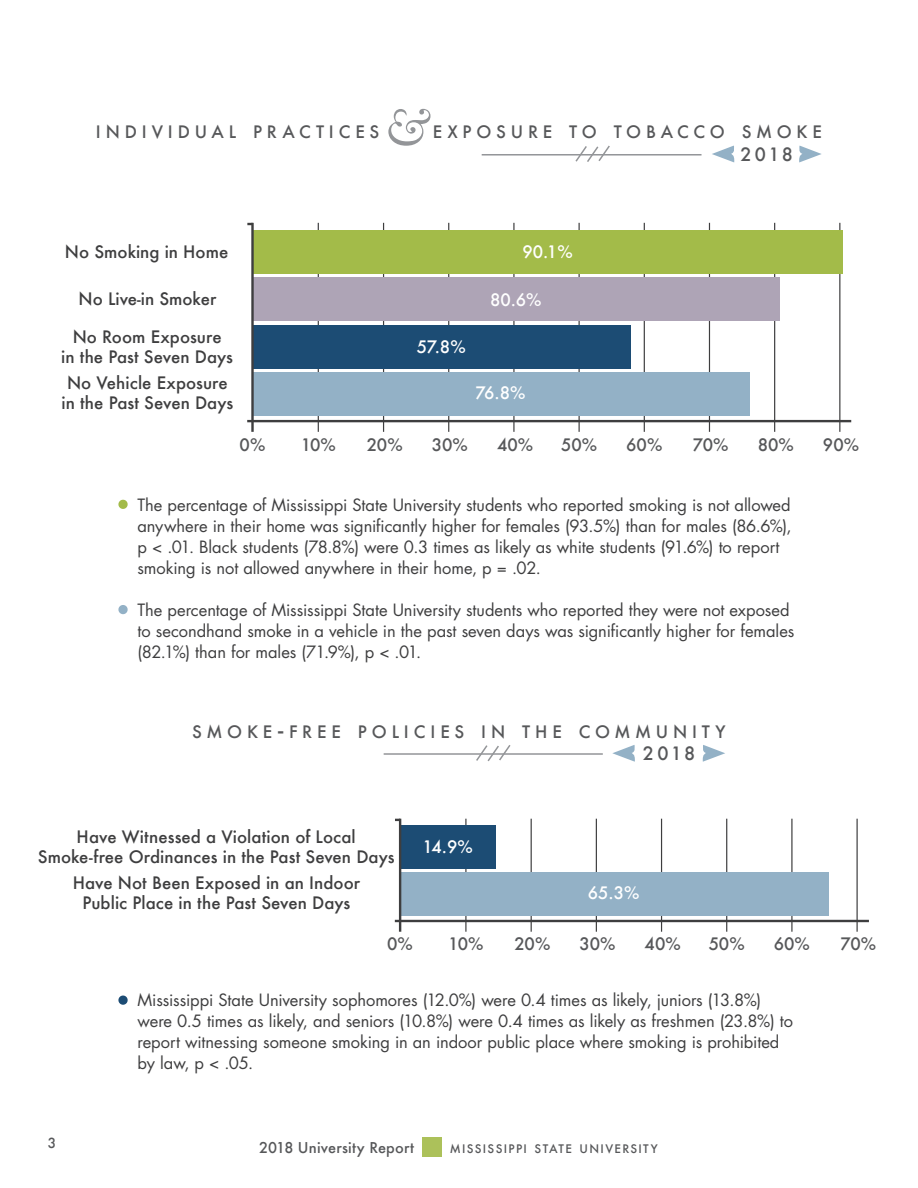
<style>
.page{position:relative;width:918px;height:1188px;background:#fff}
.page>*{position:absolute;margin:0;border:0;box-sizing:border-box;transform-origin:0 0}
.t1{font:54.75px "Bell MT Italic";color:#939598}
.t2{font:500 18px "Futura";letter-spacing:.135em;color:#57585a}
.t3{font:500 16.8px/20.1px "Futura";color:#3e3e3f;text-align:center}
.t4{font:500 16.8px "Futura";letter-spacing:.285em;color:#57585a}
.t5{font:500 16.8px "Futura";letter-spacing:-.005em;color:#57585a}
.t6{font:500 16.8px "Futura";letter-spacing:-.015em;color:#fff}
.t7{font:16.5px/21px "Futura Std";letter-spacing:-.005em;color:#3e3e3f}
.t8{font:500 14.55px "Futura";letter-spacing:.015em;color:#57585a}
.t9{font:500 13.65px "Futura";color:#57585a}
.t10{font:500 11.55px "Futura";letter-spacing:.115em;color:#57585a}
.s1{font-size:24px}
</style>
<div class="page">
<div style="left:422px;top:1137px;width:20px;height:20px;background:#acc15a"></div>
<hr style="left:482px;top:154px;width:220px;height:2px;background:#939598">
<svg style="left:574px;top:145px;width:37px;height:17px"></svg>
<svg style="left:712px;top:146px;width:23px;height:16px"></svg>
<svg style="left:799px;top:146px;width:23px;height:16px"></svg>
<hr style="left:247px;top:420px;width:604px;height:2px;background:#3e3e3f">
<hr style="left:579px;top:223px;width:1px;height:209px;background:#3e3e3f">
<hr style="left:318px;top:223px;width:1px;height:209px;background:#3e3e3f">
<hr style="left:383px;top:223px;width:1px;height:209px;background:#3e3e3f">
<hr style="left:448px;top:223px;width:1px;height:209px;background:#3e3e3f">
<hr style="left:513px;top:223px;width:2px;height:209px;background:#3e3e3f">
<hr style="left:644px;top:223px;width:1px;height:209px;background:#3e3e3f">
<hr style="left:709px;top:223px;width:1px;height:209px;background:#3e3e3f">
<hr style="left:774px;top:223px;width:1px;height:209px;background:#3e3e3f">
<hr style="left:839px;top:223px;width:1px;height:209px;background:#3e3e3f">
<div style="left:252px;top:372px;width:498px;height:44px;background:#93b1c6"></div>
<div style="left:253px;top:325px;width:378px;height:44px;background:#1c4c74"></div>
<div style="left:253px;top:278px;width:527px;height:43px;background:#aea4b6"></div>
<div style="left:252px;top:230px;width:591px;height:43px;background:#a3bb49"></div>
<hr style="left:251px;top:223px;width:3px;height:209px;background:#3e3e3f">
<svg style="left:118px;top:500px;width:10px;height:9px"></svg>
<svg style="left:118px;top:605px;width:10px;height:9px"></svg>
<hr style="left:384px;top:753px;width:219px;height:2px;background:#939598">
<svg style="left:475px;top:745px;width:37px;height:17px"></svg>
<svg style="left:612px;top:745px;width:23px;height:17px"></svg>
<svg style="left:702px;top:745px;width:23px;height:17px"></svg>
<hr style="left:395px;top:920px;width:474px;height:2px;background:#3e3e3f">
<hr style="left:726px;top:819px;width:1px;height:113px;background:#3e3e3f">
<hr style="left:465px;top:819px;width:2px;height:113px;background:#3e3e3f">
<hr style="left:531px;top:819px;width:1px;height:113px;background:#3e3e3f">
<hr style="left:596px;top:819px;width:1px;height:113px;background:#3e3e3f">
<hr style="left:661px;top:819px;width:1px;height:113px;background:#3e3e3f">
<hr style="left:791px;top:819px;width:2px;height:113px;background:#3e3e3f">
<hr style="left:857px;top:819px;width:1px;height:113px;background:#3e3e3f">
<div style="left:400px;top:872px;width:428px;height:44px;background:#93b1c6"></div>
<div style="left:400px;top:825px;width:96px;height:43px;background:#1c4c74"></div>
<hr style="left:399px;top:819px;width:2px;height:113px;background:#3e3e3f">
<svg style="left:118px;top:996px;width:10px;height:9px"></svg>
<p class="t4" style="left:96px;top:121px;width:285px">INDIVIDUAL PRACTICES</p>
<p class="t1" style="left:382px;top:95px;width:46px">&amp;</p>
<p class="t4" style="left:433px;top:121px;width:391px">EXPOSURE TO TOBACCO SMOKE</p>
<p class="t2" style="left:740px;top:142px;width:54px">2018</p>
<p class="t3" style="left:65px;top:242px;width:165px">No Smoking in Home</p>
<p class="t3" style="left:79px;top:289px;width:139px">No Live-in Smoker</p>
<p class="t3" style="left:61px;top:326px;width:173px">No Room Exposure<br>in the Past Seven Days</p>
<p class="t3" style="left:61px;top:373px;width:173px">No Vehicle Exposure in the Past Seven Days</p>
<p class="t6" style="left:522px;top:240px;width:52px">90.1%</p>
<p class="t6" style="left:490px;top:288px;width:53px">80.6%</p>
<p class="t6" style="left:417px;top:335px;width:50px">57.8%</p>
<p class="t6" style="left:476px;top:382px;width:51px">76.8%</p>
<p class="t5" style="left:240px;top:433px;width:27px">0%</p>
<p class="t5" style="left:301px;top:433px;width:37px">10%</p>
<p class="t5" style="left:367px;top:433px;width:37px">20%</p>
<p class="t5" style="left:432px;top:433px;width:38px">30%</p>
<p class="t5" style="left:497px;top:433px;width:38px">40%</p>
<p class="t5" style="left:561px;top:433px;width:38px">50%</p>
<p class="t5" style="left:626px;top:433px;width:38px">60%</p>
<p class="t5" style="left:693px;top:433px;width:37px">70%</p>
<p class="t5" style="left:758px;top:433px;width:38px">80%</p>
<p class="t5" style="left:823px;top:433px;width:38px">90%</p>
<p class="t7" style="left:138px;top:494px;width:656px">The percentage of Mississippi State University students who reported smoking is not allowed anywhere in their home was significantly higher for females (93.5%) than for males (86.6%), p &lt; .01. Black students (78.8%) were 0.3 times as likely as white students (91.6%) to report smoking is not allowed anywhere in their home, p = .02.</p>
<p class="t7" style="left:138px;top:599px;width:659px">The percentage of Mississippi State University students who reported they were not exposed to secondhand smoke in a vehicle in the past seven days was significantly higher for females (82.1%) than for males (71.9%), p &lt; .01.</p>
<p class="t4" style="left:192px;top:720px;width:535px">SMOKE<span class="s1">-</span>FREE POLICIES IN THE COMMUNITY</p>
<p class="t2" style="left:643px;top:741px;width:54px">2018</p>
<p class="t3" style="left:38px;top:826px;width:358px">Have Witnessed a Violation of Local<br>Smoke-free Ordinances in the Past Seven Days</p>
<p class="t3" style="left:73px;top:873px;width:289px">Have Not Been Exposed in an Indoor<br>Public Place in the Past Seven Days</p>
<p class="t6" style="left:423px;top:835px;width:52px">14.9%</p>
<p class="t6" style="left:588px;top:881px;width:53px">65.3%</p>
<p class="t5" style="left:387px;top:933px;width:27px">0%</p>
<p class="t5" style="left:448px;top:933px;width:37px">10%</p>
<p class="t5" style="left:514px;top:933px;width:37px">20%</p>
<p class="t5" style="left:580px;top:933px;width:38px">30%</p>
<p class="t5" style="left:645px;top:933px;width:38px">40%</p>
<p class="t5" style="left:709px;top:933px;width:38px">50%</p>
<p class="t5" style="left:774px;top:933px;width:38px">60%</p>
<p class="t5" style="left:841px;top:933px;width:37px">70%</p>
<p class="t9" style="left:48px;top:1134px;width:10px">3</p>
<p class="t7" style="left:138px;top:990px;width:657px">Mississippi State University sophomores (12.0%) were 0.4 times as likely, juniors (13.8%) were 0.5 times as likely, and seniors (10.8%) were 0.4 times as likely as freshmen (23.8%) to report witnessing someone smoking in an indoor public place where smoking is prohibited by law, p &lt; .05.</p>
<p class="t8" style="left:259px;top:1137px;width:157px">2018 University Report</p>
<p class="t10" style="left:450px;top:1140px;width:209px">MISSISSIPPI STATE UNIVERSITY</p>
</div>
